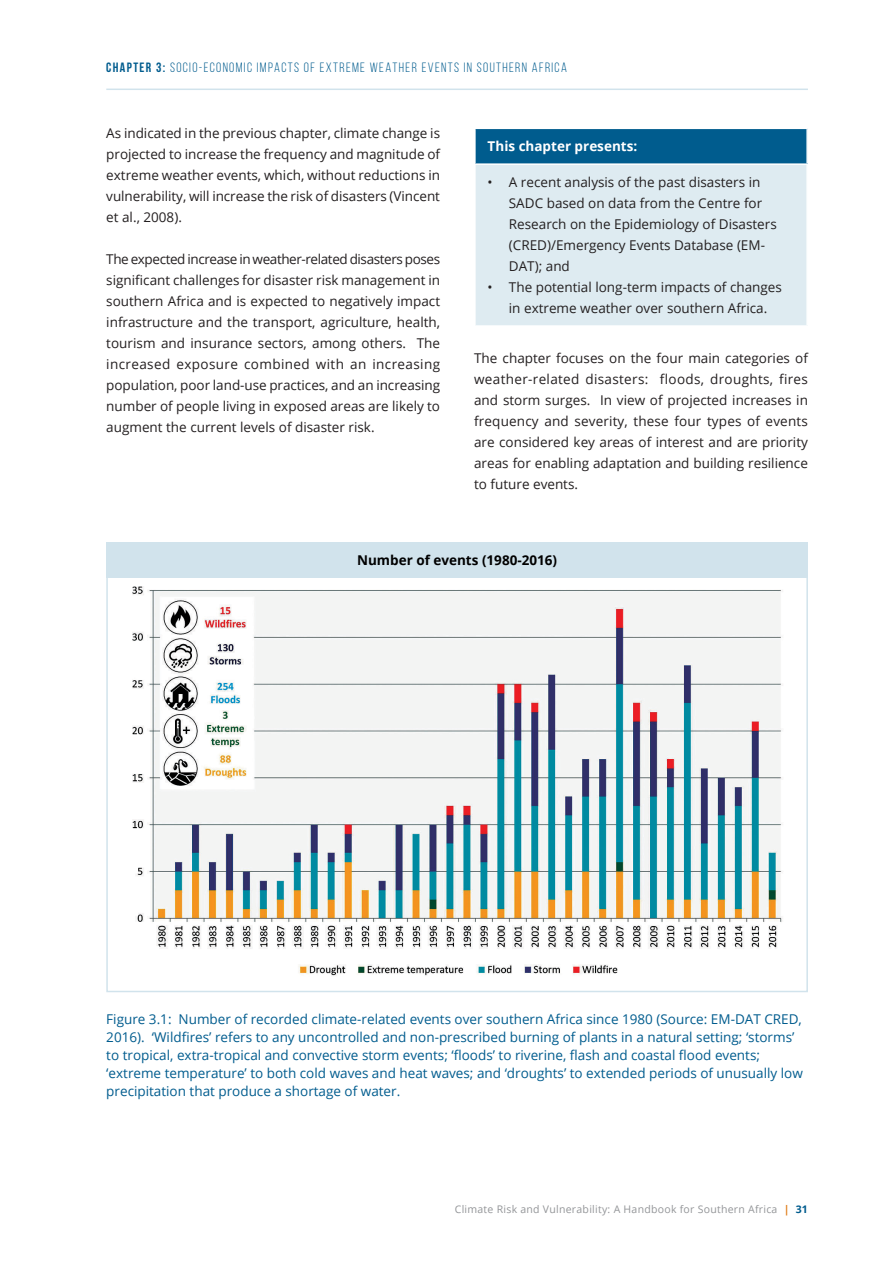
<style>
.page{position:relative;width:893px;height:1263px;background:#fff}
.page>*{position:absolute;margin:0;border:0;box-sizing:border-box;transform-origin:0 0}
.t1{font:13.5px/21px "Open Sans";color:#231f20;text-align:justify}
.t2{font:13.5px/18px "Open Sans";color:#005c8e}
.t3{font:13.5px "Bebas Neue";letter-spacing:.1em;color:#005c8e}
.t4{font:700 13.5px "Open Sans";color:#000}
.t5{font:700 13.5px "Open Sans";color:#fff}
.t6{font:10.5px "Open Sans";letter-spacing:.025em;color:#939598}
.s1{font-weight:700}
.s2{font-weight:700;color:#df7e1c}
.s3{font-weight:700;color:#005c8e}
</style>
<div class="page">
<div style="left:475px;top:128px;width:332px;height:36px;background:#005c8e"></div>
<div style="left:475px;top:164px;width:332px;height:162px;background:#deebf1"></div>
<hr style="left:474px;top:128px;width:334px;height:1px;background:#fff">
<hr style="left:474px;top:129px;width:2px;height:34px;background:#fff">
<hr style="left:806px;top:129px;width:2px;height:34px;background:#fff">
<hr style="left:474px;top:163px;width:334px;height:2px;background:#fff">
<hr style="left:474px;top:165px;width:2px;height:160px;background:#fff">
<hr style="left:806px;top:165px;width:2px;height:160px;background:#fff">
<hr style="left:474px;top:325px;width:334px;height:2px;background:#fff">
<img style="left:132px;top:586px;width:651px;height:390px">
<hr style="left:106px;top:89px;width:702px;height:1px;background:#d1e3ec">
<div style="left:106px;top:542px;width:702px;height:36px;background:#d1e3ec"></div>
<p class="t3" style="left:106px;top:60px;width:462px"><span class="s1">CHAPTER 3:</span> SOCIO-ECONOMIC IMPACTS OF EXTREME WEATHER EVENTS IN SOUTHERN AFRICA</p>
<p class="t1" style="left:106px;top:122px;width:335px">As indicated in the previous chapter, climate change is projected to increase the frequency and magnitude of extreme weather events, which, without reductions in vulnerability, will increase the risk of disasters (Vincent et al., 2008).</p>
<p class="t1" style="left:106px;top:248px;width:335px">The expected increase in weather-related disasters poses significant challenges for disaster risk management in southern Africa and is expected to negatively impact infrastructure and the transport, agriculture, health, tourism and insurance sectors, among others. The increased exposure combined with an increasing population, poor land-use practices, and an increasing number of people living in exposed areas are likely to augment the current levels of disaster risk.</p>
<p class="t5" style="left:488px;top:137px;width:151px">This chapter presents:</p>
<p class="t1" style="left:509px;top:171px;width:269px;text-align:left;text-indent:-21px">• A recent analysis of the past disasters in SADC based on data from the Centre for Research on the Epidemiology of Disasters (CRED)/Emergency Events Database (EM-DAT); and</p>
<p class="t1" style="left:488px;top:277px;width:296px;text-align:center">• The potential long-term impacts of changes in extreme weather over southern Africa.</p>
<p class="t1" style="left:474px;top:347px;width:335px">The chapter focuses on the four main categories of weather-related disasters: floods, droughts, fires and storm surges. In view of projected increases in frequency and severity, these four types of events are considered key areas of interest and are priority areas for enabling adaptation and building resilience to future events.</p>
<p class="t4" style="left:357px;top:551px;width:202px">Number of events (1980-2016)</p>
<p class="t2" style="left:106px;top:1010px;width:698px">Figure 3.1: Number of recorded climate-related events over southern Africa since 1980 (Source: EM-DAT CRED, 2016). ‘Wildfires’ refers to any uncontrolled and non-prescribed burning of plants in a natural setting; ‘storms’ to tropical, extra-tropical and convective storm events; ‘floods’ to riverine, flash and coastal flood events; ‘extreme temperature’ to both cold waves and heat waves; and ‘droughts’ to extended periods of unusually low precipitation that produce a shortage of water.</p>
<p class="t6" style="left:455px;top:1202px;width:355px">Climate Risk and Vulnerability: A Handbook for Southern Africa <span class="s2">|</span> <span class="s3">31</span></p>
</div>
